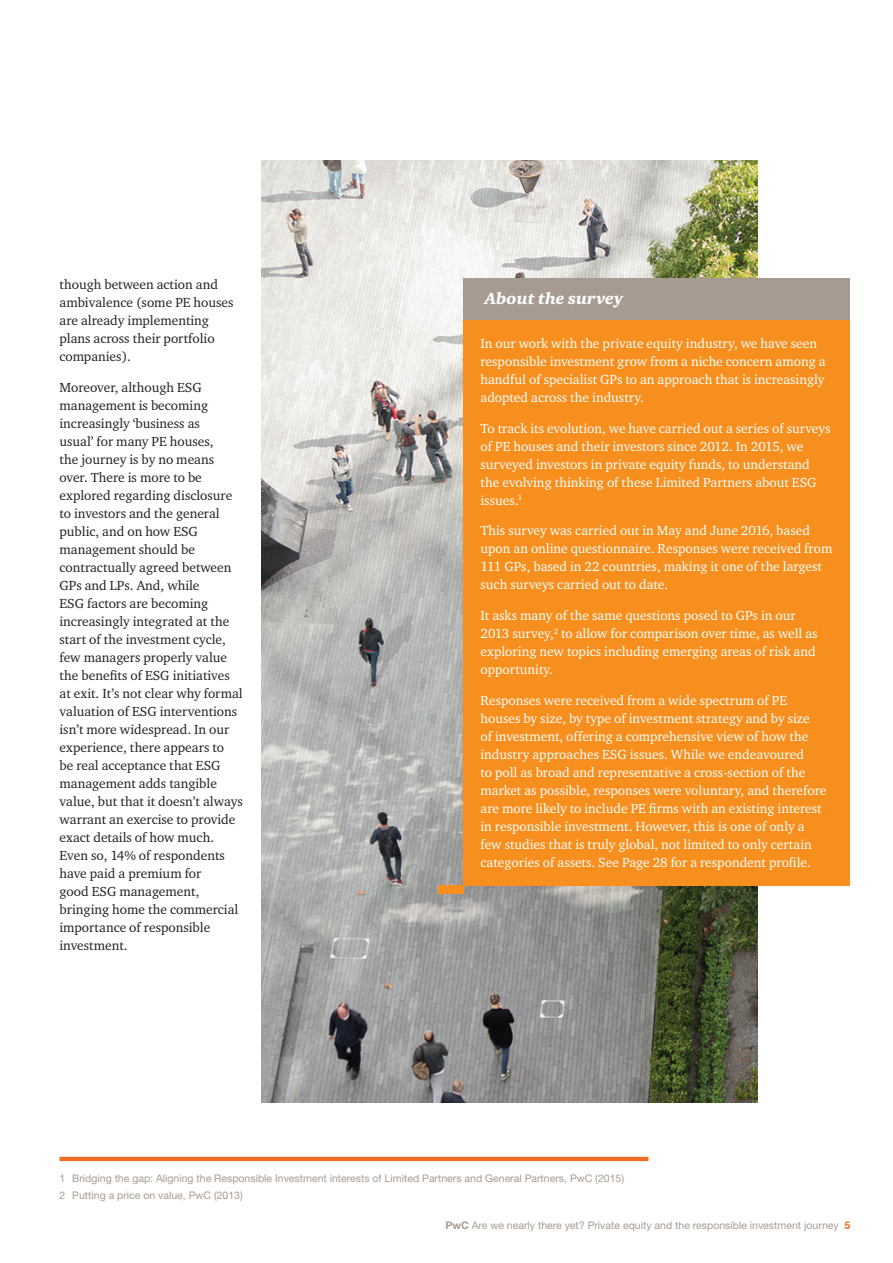
<style>
.page{position:relative;width:893px;height:1263px;background:#fff}
.page>*{position:absolute;margin:0;border:0;box-sizing:border-box;transform-origin:0 0}
.t1{font:16.5px "Charter ITC Blac Ital";color:#fff}
.t2{font:13.5px/18px "Charter ITC";color:#fff}
.t3{font:13.5px/18px "Charter ITC";color:#231f20}
.t4{font:10.5px/16.8px "Helvetica Neue";color:#a79b91}
.s1{font-weight:700}
.s2{font-weight:700;color:#f36c21}
</style>
<div class="page">
<img style="left:261px;top:160px;width:497px;height:943px">
<div style="left:463px;top:278px;width:387px;height:43px;background:#a79b91"></div>
<div style="left:463px;top:320px;width:387px;height:566px;background:#f68f1e"></div>
<div style="left:438px;top:886px;width:25px;height:8px;background:#f68f1e"></div>
<hr style="left:60px;top:1157px;width:588px;height:4px;background:#f36c21">
<p class="t3" style="left:60px;top:275px;width:176px">though between action and ambivalence (some PE houses are already implementing plans across their portfolio companies).</p>
<p class="t3" style="left:60px;top:378px;width:185px">Moreover, although ESG management is becoming increasingly ‘business as<br>usual’ for many PE houses,<br>the journey is by no means over. There is more to be explored regarding disclosure to investors and the general public, and on how ESG management should be contractually agreed between<br>GPs and LPs. And, while<br>ESG factors are becoming increasingly integrated at the start of the investment cycle, few managers properly value the benefits of ESG initiatives at exit. It’s not clear why formal valuation of ESG interventions isn’t more widespread. In our experience, there appears to<br>be real acceptance that ESG management adds tangible value, but that it doesn’t always warrant an exercise to provide exact details of how much.<br>Even so, 14% of respondents have paid a premium for<br>good ESG management, bringing home the commercial importance of responsible investment.</p>
<p class="t1" style="left:485px;top:289px;width:140px">About the survey</p>
<p class="t2" style="left:480px;top:334px;width:347px">In our work with the private equity industry, we have seen responsible investment grow from a niche concern among a handful of specialist GPs to an approach that is increasingly adopted across the industry.</p>
<p class="t2" style="left:480px;top:419px;width:352px">To track its evolution, we have carried out a series of surveys of PE houses and their investors since 2012. In 2015, we surveyed investors in private equity funds, to understand the evolving thinking of these Limited Partners about ESG issues.<sup>1</sup></p>
<p class="t2" style="left:480px;top:521px;width:353px">This survey was carried out in May and June 2016, based upon an online questionnaire. Responses were received from 111 GPs, based in 22 countries, making it one of the largest such surveys carried out to date.</p>
<p class="t2" style="left:480px;top:606px;width:339px">It asks many of the same questions posed to GPs in our 2013 survey,<sup>2</sup> to allow for comparison over time, as well as exploring new topics including emerging areas of risk and opportunity.</p>
<p class="t2" style="left:480px;top:691px;width:347px">Responses were received from a wide spectrum of PE houses by size, by type of investment strategy and by size<br>of investment, offering a comprehensive view of how the industry approaches ESG issues. While we endeavoured<br>to poll as broad and representative a cross-section of the market as possible, responses were voluntary, and therefore are more likely to include PE firms with an existing interest in responsible investment. However, this is one of only a few studies that is truly global, not limited to only certain categories of assets. See Page 28 for a respondent profile.</p>
<p class="t4" style="left:60px;top:1170px;width:566px">1 Bridging the gap: Aligning the Responsible Investment interests of Limited Partners and General Partners, PwC (2015)<br>2 Putting a price on value, PwC (2013)</p>
<p class="t4" style="left:445px;top:1216px;width:406px"><span class="s1">PwC</span> Are we nearly there yet? Private equity and the responsible investment journey <span class="s2">5</span></p>
</div>
